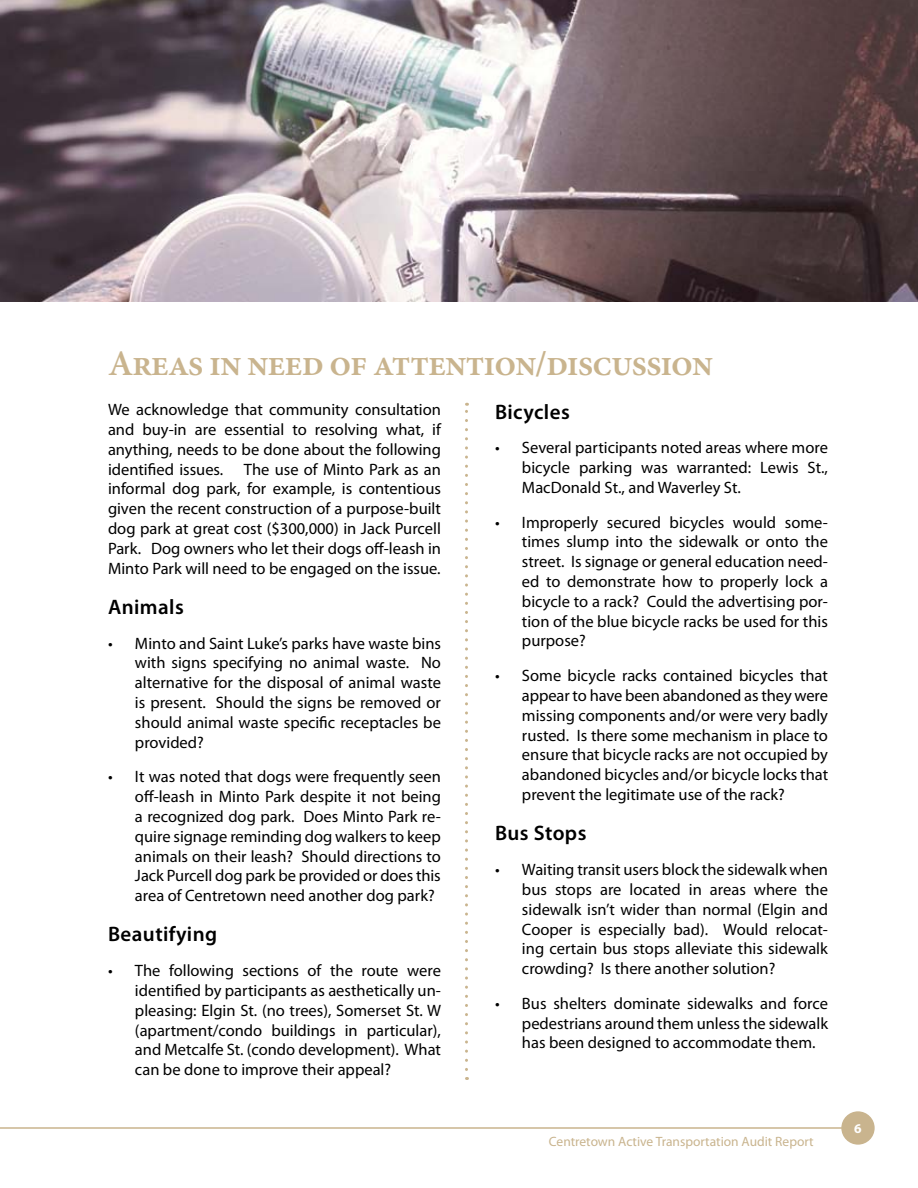
<style>
.page{position:relative;width:918px;height:1188px;background:#fff}
.page>*{position:absolute;margin:0;border:0;box-sizing:border-box;transform-origin:0 0}
.t1{font:600 36px "Minion Pro";letter-spacing:-.03em;color:#c9b48e}
.t2{font:600 21px "Myriad Pro";letter-spacing:.02em;color:#000}
.t3{font:16.5px/19.8px "Myriad Pro";color:#000;text-align:justify}
.t4{font:13.5px "Myriad Pro";color:#c9b48e}
.t5{font:700 13.5px "Myriad Pro";color:#fff}
</style>
<div class="page">
<div style="left:841px;top:1111px;width:34px;height:34px;background:#c9b48e;border-radius:50%"></div>
<hr style="left:0;top:1127px;width:845px;height:2px;background:#c9b48e">
<svg style="left:465px;top:403px;width:3px;height:667px"></svg>
<img style="left:0;top:0;width:918px;height:302px">
<h1 class="t1" style="left:108px;top:339px;width:607px">Areas in need of attention/discussion</h1>
<p class="t2" style="left:495px;top:398px;width:76px">Bicycles</p>
<p class="t3" style="left:522px;top:438px;width:307px;text-indent:-27px">• Several participants noted areas where more bicycle parking was warranted: Lewis St., MacDonald St., and Waverley St.</p>
<p class="t3" style="left:522px;top:512px;width:308px;text-indent:-27px">• Improperly secured bicycles would some&shy;times slump into the sidewalk or onto the street. Is signage or general education need&shy;ed to demonstrate how to properly lock a bicycle to a rack? Could the advertising por&shy;tion of the blue bicycle racks be used for this purpose?</p>
<p class="t3" style="left:522px;top:666px;width:308px;text-indent:-27px">• Some bicycle racks contained bicycles that appear to have been abandoned as they were missing components and/or were very badly rusted. Is there some mechanism in place to ensure that bicycle racks are not occupied by abandoned bicycles and/or bicycle locks that prevent the legitimate use of the rack?</p>
<p class="t2" style="left:495px;top:820px;width:93px">Bus Stops</p>
<p class="t3" style="left:522px;top:859px;width:308px;text-indent:-27px">• Waiting transit users block the sidewalk when bus stops are located in areas where the sidewalk isn’t wider than normal (Elgin and Cooper is especially bad). Would relocat&shy;ing certain bus stops alleviate this sidewalk crowding? Is there another solution?</p>
<p class="t3" style="left:522px;top:993px;width:308px;text-indent:-27px">• Bus shelters dominate sidewalks and force pedestrians around them unless the sidewalk has been designed to accommodate them.</p>
<p class="t3" style="left:108px;top:399px;width:335px">We acknowledge that community consultation and buy-in are essential to resolving what, if anything, needs to be done about the following identified issues. The use of Minto Park as an informal dog park, for example, is contentious given the recent construction of a purpose-built dog park at great cost ($300,000) in Jack Purcell Park. Dog owners who let their dogs off-leash in Minto Park will need to be engaged on the issue.</p>
<p class="t2" style="left:108px;top:593px;width:77px">Animals</p>
<p class="t3" style="left:135px;top:633px;width:308px;text-indent:-27px">• Minto and Saint Luke’s parks have waste bins with signs specifying no animal waste. No alternative for the disposal of animal waste is present. Should the signs be removed or should animal waste specific receptacles be provided?</p>
<p class="t3" style="left:135px;top:767px;width:308px;text-indent:-27px">• It was noted that dogs were frequently seen off-leash in Minto Park despite it not being a recognized dog park. Does Minto Park re&shy;quire signage reminding dog walkers to keep animals on their leash? Should directions to Jack Purcell dog park be provided or does this area of Centretown need another dog park?</p>
<p class="t2" style="left:108px;top:921px;width:111px">Beautifying</p>
<p class="t3" style="left:135px;top:960px;width:308px;text-indent:-27px">• The following sections of the route were identified by participants as aesthetically un&shy;pleasing: Elgin St. (no trees), Somerset St. W (apartment/condo buildings in particular), and Metcalfe St. (condo development). What can be done to improve their appeal?</p>
<p class="t4" style="left:549px;top:1133px;width:266px">Centretown Active Transportation Audit Report</p>
<p class="t5" style="left:854px;top:1119px;width:9px">6</p>
</div>
